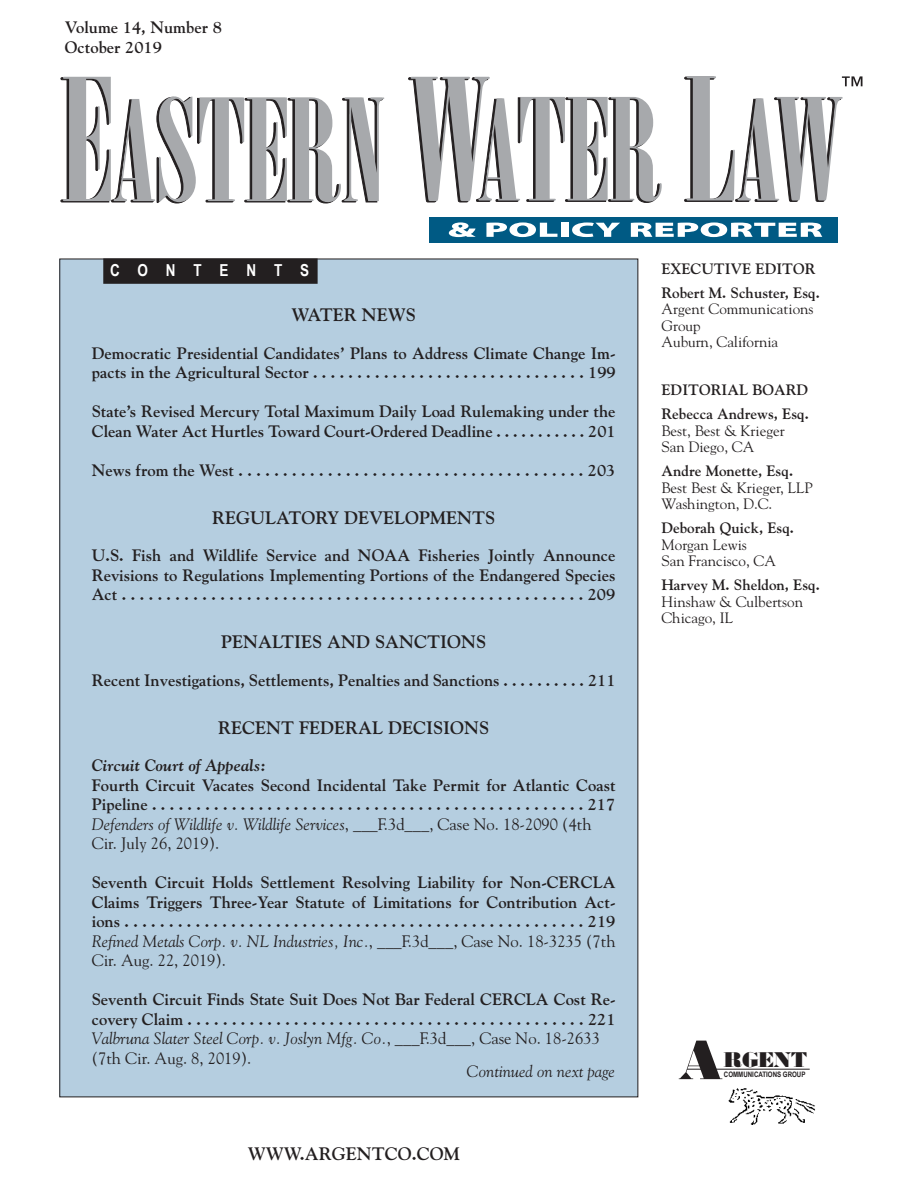
<style>
.page{position:relative;width:918px;height:1188px;background:#fff}
.page>*{position:absolute;margin:0;border:0;box-sizing:border-box;transform-origin:0 0}
.t1{font:800 54px "Bodoni";color:#231f20}
.t2{font:800 21px "Bodoni";color:#231f20}
.t3{font:700 18px "Goudy Std";color:#231f20}
.t4{font:700 16.5px/19.5px "Goudy Std";color:#231f20}
.t5{font:italic 700 16.5px "Goudy Std";color:#231f20}
.t6{font:italic 16.5px "Goudy Std";color:#231f20}
.t7{font:700 16.5px "Arial Narrow";letter-spacing:1.08em;color:#fff}
.t8{font:15px/16.5px "Goudy Std";color:#231f20}
.t9{font:700 15px/24px "Goudy Std";color:#231f20}
.t10{font:700 7.5px "Arial Narrow";color:#231f20}
.s1{font-weight:400;font-style:italic}
.s2{font-weight:400}
</style>
<div class="page">
<div style="left:60px;top:259px;width:578px;height:838px;background:#b5cee0"></div>
<div style="left:104px;top:259px;width:213px;height:24px;background:#231f20"></div>
<div style="left:103px;top:258px;width:215px;height:26px;border:2px solid #231f20"></div>
<svg style="left:60px;top:77px;width:324px;height:127px"></svg>
<svg style="left:408px;top:77px;width:254px;height:126px"></svg>
<div style="left:429px;top:217px;width:409px;height:26px;background:#005a84"></div>
<svg style="left:449px;top:222px;width:27px;height:15px"></svg>
<svg style="left:486px;top:222px;width:71px;height:15px"></svg>
<div style="left:561px;top:223px;width:7px;height:14px;background:#fff"></div>
<svg style="left:572px;top:222px;width:48px;height:15px"></svg>
<svg style="left:631px;top:222px;width:191px;height:15px"></svg>
<svg style="left:684px;top:76px;width:178px;height:126px"></svg>
<hr style="left:687px;top:1069px;width:123px;height:1px;background:#231f20">
<img style="left:728px;top:1088px;width:87px;height:37px">
<p class="t4" style="left:65px;top:18px;width:159px">Volume 14, Number 8<br>October 2019</p>
<p class="t7" style="left:110px;top:258px;width:201px">CONTENTS</p>
<p class="t3" style="left:292px;top:304px;width:126px">WATER NEWS</p>
<p class="t4" style="left:92px;top:343px;width:525px">Democratic Presidential Candidates’ Plans to Address Climate Change Im&shy;pacts in the Agricultural Sector . . . . . . . . . . . . . . . . . . . . . . . . . . . . . . . 199</p>
<p class="t4" style="left:92px;top:402px;width:525px">State’s Revised Mercury Total Maximum Daily Load Rulemaking under the<br>Clean Water Act Hurtles Toward Court-Ordered Deadline . . . . . . . . . . . 201</p>
<p class="t4" style="left:92px;top:460px;width:525px">News from the West . . . . . . . . . . . . . . . . . . . . . . . . . . . . . . . . . . . . . . . 203</p>
<p class="t3" style="left:212px;top:507px;width:285px">REGULATORY DEVELOPMENTS</p>
<p class="t4" style="left:92px;top:546px;width:525px;text-align:justify">U.S. Fish and Wildlife Service and NOAA Fisheries Jointly Announce Revisions to Regulations Implementing Portions of the Endangered Species Act . . . . . . . . . . . . . . . . . . . . . . . . . . . . . . . . . . . . . . . . . . . . . . . . . . . . 209</p>
<p class="t3" style="left:221px;top:631px;width:267px">PENALTIES AND SANCTIONS</p>
<p class="t4" style="left:92px;top:670px;width:525px">Recent Investigations, Settlements, Penalties and Sanctions . . . . . . . . . . 211</p>
<p class="t3" style="left:218px;top:717px;width:273px">RECENT FEDERAL DECISIONS</p>
<p class="t5" style="left:92px;top:755px;width:176px">Circuit Court of Appeals:</p>
<p class="t4" style="left:92px;top:775px;width:525px">Fourth Circuit Vacates Second Incidental Take Permit for Atlantic Coast Pipeline . . . . . . . . . . . . . . . . . . . . . . . . . . . . . . . . . . . . . . . . . . . . . . . . . 217<br><span class="s1">Defenders of Wildlife v. Wildlife Services</span><span class="s2">, ___F.3d___, Case No. 18-2090 (4th Cir. July 26, 2019).</span></p>
<p class="t4" style="left:92px;top:873px;width:525px;text-align:justify">Seventh Circuit Holds Settlement Resolving Liability for Non-CERCLA Claims Triggers Three-Year Statute of Limitations for Contribution Act&shy;ions . . . . . . . . . . . . . . . . . . . . . . . . . . . . . . . . . . . . . . . . . . . . . . . . . . . . 219<br><span class="s1">Refined Metals Corp. v. NL Industries, Inc.</span><span class="s2">, ___F.3d___, Case No. 18-3235 (7th Cir. Aug. 22, 2019).</span></p>
<p class="t4" style="left:92px;top:990px;width:525px">Seventh Circuit Finds State Suit Does Not Bar Federal CERCLA Cost Re&shy;covery Claim . . . . . . . . . . . . . . . . . . . . . . . . . . . . . . . . . . . . . . . . . . . . . 221<br><span class="s1">Valbruna Slater Steel Corp. v. Joslyn Mfg. Co.</span><span class="s2">, ___F.3d___, Case No. 18-2633 (7th Cir. Aug. 8, 2019).</span></p>
<p class="t6" style="left:467px;top:1062px;width:150px">Continued on next page</p>
<p class="t3" style="left:248px;top:1143px;width:214px">WWW.ARGENTCO.COM</p>
<p class="t9" style="left:662px;top:257px;width:160px">EXECUTIVE EDITOR<br>Robert M. Schuster, Esq.</p>
<p class="t8" style="left:662px;top:301px;width:154px">Argent Communications<br>Group<br>Auburn, California</p>
<p class="t9" style="left:662px;top:378px;width:149px">EDITORIAL BOARD<br>Rebecca Andrews, Esq.</p>
<p class="t8" style="left:662px;top:422px;width:125px">Best, Best &amp; Krieger<br>San Diego, CA</p>
<p class="t9" style="left:662px;top:459px;width:133px">Andre Monette, Esq.</p>
<p class="t8" style="left:662px;top:479px;width:153px">Best Best &amp; Krieger, LLP<br>Washington, D.C.</p>
<p class="t9" style="left:662px;top:516px;width:134px">Deborah Quick, Esq.</p>
<p class="t8" style="left:662px;top:536px;width:116px">Morgan Lewis<br>San Francisco, CA</p>
<p class="t9" style="left:662px;top:573px;width:160px">Harvey M. Sheldon, Esq.</p>
<p class="t8" style="left:662px;top:593px;width:143px">Hinshaw &amp; Culbertson<br>Chicago, IL</p>
<h1 class="t1" style="left:678px;top:1024px;width:46px">A</h1>
<p class="t2" style="left:723px;top:1046px;width:85px">RGENT</p>
<p class="t10" style="left:724px;top:1069px;width:83px">COMMUNICATIONS GROUP</p>
</div>
